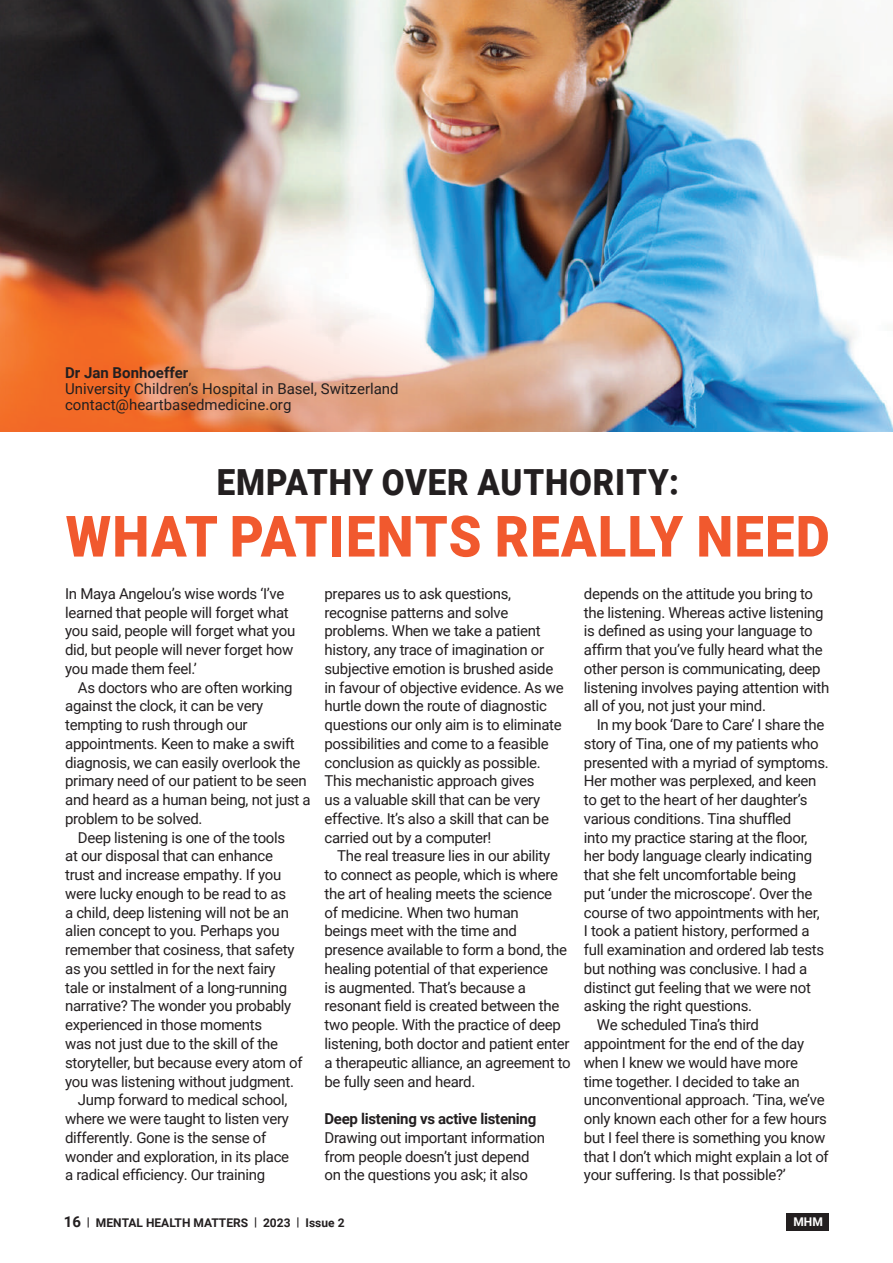
<style>
.page{position:relative;width:893px;height:1263px;background:#fff}
.page>*{position:absolute;margin:0;border:0;box-sizing:border-box;transform-origin:0 0}
.t1{font:900 57px "Roboto";letter-spacing:.025em;color:#f1592e;scale:.92 1}
.t2{font:900 36px "Roboto";letter-spacing:.025em;color:#231f20;scale:.92 1}
.t3{font:15px/18.8px "Roboto";letter-spacing:-.02em;color:#231f20}
.t4{font:15px/16.2px "Roboto";color:#231f20}
.t5{font:700 15px "Roboto";letter-spacing:-.02em;color:#231f20}
.t6{font:700 15px "Roboto";color:#231f20}
.t7{font:700 12px "Roboto";color:#231f20}
.t8{font:700 12px "Roboto";color:#fff}
.s1{font-size:15px}
</style>
<div class="page">
<div style="left:787px;top:1213px;width:42px;height:17px;background:#231f20"></div>
<img style="left:0;top:0;width:893px;height:431px">
<p class="t6" style="left:65px;top:362px;width:125px">Dr Jan Bonhoeffer</p>
<p class="t4" style="left:65px;top:380px;width:335px">University Children’s Hospital in Basel, Switzerland contact@heartbasedmedicine.org</p>
<h2 class="t2" style="left:217px;top:457px;width:504px">EMPATHY OVER AUTHORITY:</h2>
<h1 class="t1" style="left:66px;top:496px;width:832px">WHAT PATIENTS REALLY NEED</h1>
<p class="t3" style="left:65px;top:584px;width:232px">In Maya Angelou’s wise words ‘I’ve learned that people will forget what you said, people will forget what you did, but people will never forget how you made them feel.’</p>
<p class="t3" style="left:78px;top:677px;width:216px">As doctors who are often working</p>
<p class="t3" style="left:65px;top:696px;width:200px">against the clock, it can be very</p>
<p class="t3" style="left:65px;top:715px;width:184px">tempting to rush through our</p>
<p class="t3" style="left:65px;top:734px;width:231px">appointments. Keen to make a swift</p>
<p class="t3" style="left:65px;top:752px;width:237px">diagnosis, we can easily overlook the</p>
<p class="t3" style="left:65px;top:771px;width:243px">primary need of our patient to be seen</p>
<p class="t3" style="left:65px;top:790px;width:247px">and heard as a human being, not just a</p>
<p class="t3" style="left:65px;top:809px;width:139px">problem to be solved.</p>
<p class="t3" style="left:78px;top:827px;width:209px">Deep listening is one of the tools</p>
<p class="t3" style="left:65px;top:846px;width:209px">at our disposal that can enhance</p>
<p class="t3" style="left:65px;top:865px;width:218px">trust and increase empathy. If you</p>
<p class="t3" style="left:65px;top:884px;width:223px">were lucky enough to be read to as</p>
<p class="t3" style="left:65px;top:902px;width:225px">a child, deep listening will not be an</p>
<p class="t3" style="left:65px;top:921px;width:216px">alien concept to you. Perhaps you</p>
<p class="t3" style="left:65px;top:940px;width:231px">remember that cosiness, that safety</p>
<p class="t3" style="left:65px;top:959px;width:212px">as you settled in for the next fairy</p>
<p class="t3" style="left:65px;top:977px;width:224px">tale or instalment of a long-running</p>
<p class="t3" style="left:65px;top:996px;width:228px">narrative? The wonder you probably</p>
<p class="t3" style="left:65px;top:1015px;width:199px">experienced in those moments</p>
<p class="t3" style="left:65px;top:1034px;width:214px">was not just due to the skill of the</p>
<p class="t3" style="left:65px;top:1052px;width:239px">storyteller, but because every atom of</p>
<p class="t3" style="left:65px;top:1071px;width:230px">you was listening without judgment.</p>
<p class="t3" style="left:78px;top:1090px;width:211px">Jump forward to medical school,</p>
<p class="t3" style="left:65px;top:1109px;width:225px">where we were taught to listen very</p>
<p class="t3" style="left:65px;top:1127px;width:203px">differently. Gone is the sense of</p>
<p class="t3" style="left:65px;top:1146px;width:226px">wonder and exploration, in its place</p>
<p class="t3" style="left:65px;top:1165px;width:201px">a radical efficiency. Our training</p>
<p class="t3" style="left:325px;top:584px;width:241px">prepares us to ask questions, recognise patterns and solve problems. When we take a patient history, any trace of imagination or subjective emotion is brushed aside in favour of objective evidence. As we hurtle down the route of diagnostic questions our only aim is to eliminate possibilities and come to a feasible conclusion as quickly as possible.<br>This mechanistic approach gives<br>us a valuable skill that can be very effective. It’s also a skill that can be carried out by a computer!</p>
<p class="t3" style="left:325px;top:846px;width:248px;text-indent:13px">The real treasure lies in our ability<br>to connect as people, which is where the art of healing meets the science<br>of medicine. When two human<br>beings meet with the time and presence available to form a bond, the healing potential of that experience<br>is augmented. That’s because a resonant field is created between the two people. With the practice of deep listening, both doctor and patient enter a therapeutic alliance, an agreement to be fully seen and heard.</p>
<p class="t5" style="left:325px;top:1108px;width:213px">Deep listening vs active listening</p>
<p class="t3" style="left:325px;top:1127px;width:222px">Drawing out important information from people doesn’t just depend on the questions you ask; it also</p>
<p class="t3" style="left:584px;top:584px;width:247px">depends on the attitude you bring to the listening. Whereas active listening is defined as using your language to affirm that you’ve fully heard what the other person is communicating, deep listening involves paying attention with all of you, not just your mind.</p>
<p class="t3" style="left:597px;top:715px;width:229px">In my book ‘Dare to Care’ I share the</p>
<p class="t3" style="left:584px;top:734px;width:236px">story of Tina, one of my patients who</p>
<p class="t3" style="left:584px;top:752px;width:246px">presented with a myriad of symptoms.</p>
<p class="t3" style="left:584px;top:771px;width:234px">Her mother was perplexed, and keen</p>
<p class="t3" style="left:584px;top:790px;width:225px">to get to the heart of her daughter’s</p>
<p class="t3" style="left:584px;top:809px;width:209px">various conditions. Tina shuffled</p>
<p class="t3" style="left:584px;top:827px;width:225px">into my practice staring at the floor,</p>
<p class="t3" style="left:584px;top:846px;width:230px">her body language clearly indicating</p>
<p class="t3" style="left:584px;top:865px;width:214px">that she felt uncomfortable being</p>
<p class="t3" style="left:584px;top:884px;width:230px">put ‘under the microscope’. Over the</p>
<p class="t3" style="left:584px;top:902px;width:237px">course of two appointments with her,</p>
<p class="t3" style="left:584px;top:921px;width:227px">I took a patient history, performed a</p>
<p class="t3" style="left:584px;top:940px;width:242px">full examination and ordered lab tests</p>
<p class="t3" style="left:584px;top:959px;width:225px">but nothing was conclusive. I had a</p>
<p class="t3" style="left:584px;top:977px;width:229px">distinct gut feeling that we were not</p>
<p class="t3" style="left:584px;top:996px;width:170px">asking the right questions.</p>
<p class="t3" style="left:597px;top:1015px;width:164px">We scheduled Tina’s third</p>
<p class="t3" style="left:584px;top:1034px;width:222px">appointment for the end of the day</p>
<p class="t3" style="left:584px;top:1052px;width:216px">when I knew we would have more</p>
<p class="t3" style="left:584px;top:1071px;width:217px">time together. I decided to take an</p>
<p class="t3" style="left:584px;top:1090px;width:242px">unconventional approach. ‘Tina, we’ve</p>
<p class="t3" style="left:584px;top:1109px;width:245px">only known each other for a few hours</p>
<p class="t3" style="left:584px;top:1127px;width:243px">but I feel there is something you know</p>
<p class="t3" style="left:584px;top:1146px;width:246px">that I don’t which might explain a lot of</p>
<p class="t3" style="left:584px;top:1165px;width:203px">your suffering. Is that possible?’</p>
<p class="t7" style="left:64px;top:1214px;width:282px"><span class="s1">16</span> | MENTAL HEALTH MATTERS | 2023 | Issue 2</p>
<p class="t8" style="left:793px;top:1213px;width:31px">MHM</p>
</div>
